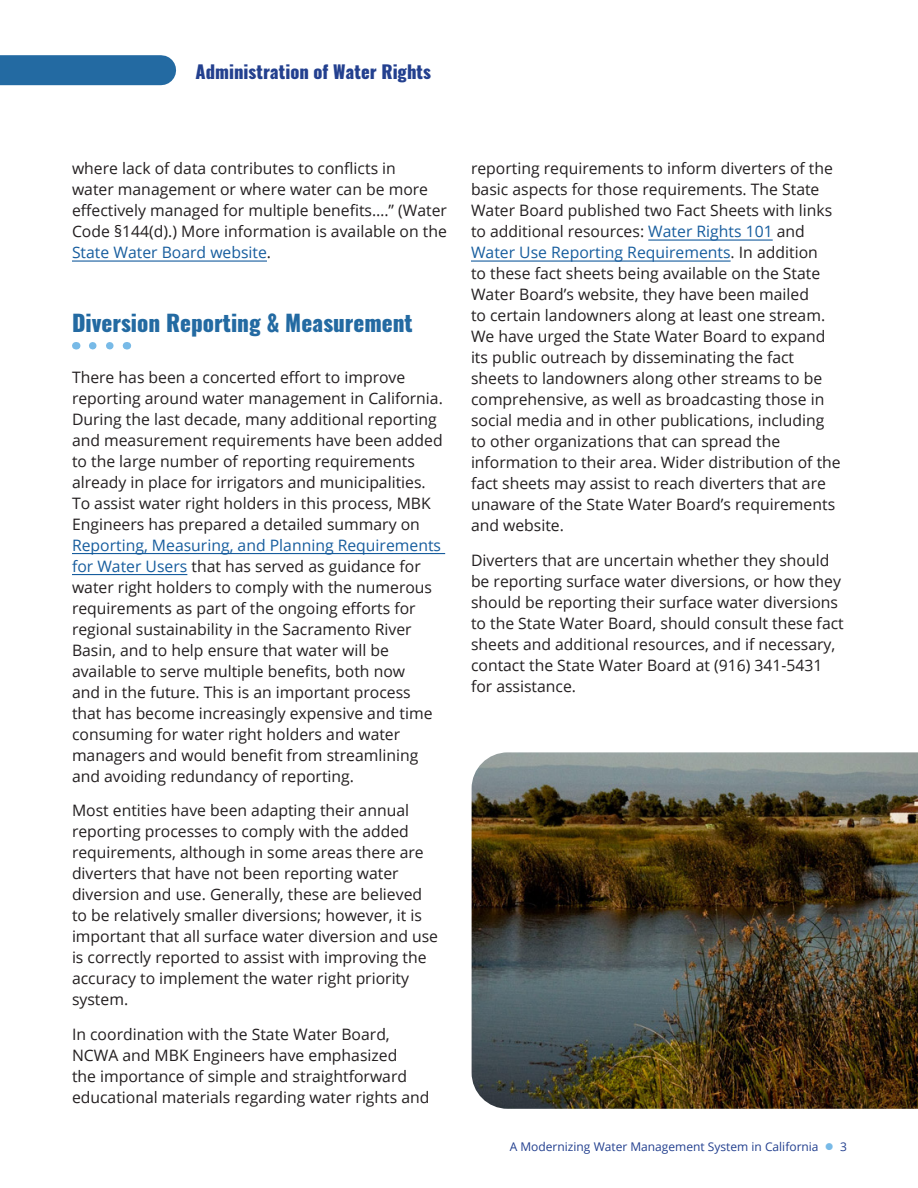
<style>
.page{position:relative;width:918px;height:1188px;background:#fff}
.page>*{position:absolute;margin:0;border:0;box-sizing:border-box;transform-origin:0 0}
.t1{font:800 22.5px "Oswald";color:#236aa2}
.t2{font:800 18px "Oswald";color:#23408f}
.t3{font:15.75px/21px "Open Sans";color:#231f20}
.t4{font:12px "Open Sans";color:#23408f}
.s1{color:#175d9e}
.s2{color:#78bae7}
</style>
<div class="page">
<hr style="left:72px;top:260px;width:195px;height:2px;background:#175d9e">
<hr style="left:72px;top:553px;width:373px;height:1px;background:#175d9e">
<hr style="left:72px;top:574px;width:115px;height:1px;background:#175d9e">
<hr style="left:648px;top:239px;width:125px;height:2px;background:#175d9e">
<hr style="left:471px;top:260px;width:260px;height:2px;background:#175d9e">
<img style="left:472px;top:752px;width:446px;height:357px">
<svg style="left:93px;top:342px;width:21px;height:8px"></svg>
<div style="left:0;top:55px;width:161px;height:30px;background:#236aa2"></div>
<p class="t2" style="left:196px;top:59px;width:237px">Administration of Water Rights</p>
<p class="t3" style="left:72px;top:157px;width:377px">where lack of data contributes to conflicts in<br>water management or where water can be more effectively managed for multiple benefits….” (Water Code §144(d).) More information is available on the <span class="s1">State Water Board website</span>.</p>
<p class="t1" style="left:72px;top:307px;width:342px">Diversion Reporting &amp; Measurement</p>
<p class="t3" style="left:72px;top:366px;width:372px">There has been a concerted effort to improve reporting around water management in California.<br>During the last decade, many additional reporting and measurement requirements have been added to the large number of reporting requirements already in place for irrigators and municipalities.<br>To assist water right holders in this process, MBK Engineers has prepared a detailed summary on <span class="s1">Reporting, Measuring, and Planning Requirements for Water Users</span> that has served as guidance for water right holders to comply with the numerous requirements as part of the ongoing efforts for regional sustainability in the Sacramento River Basin, and to help ensure that water will be available to serve multiple benefits, both now<br>and in the future. This is an important process that has become increasingly expensive and time consuming for water right holders and water managers and would benefit from streamlining and avoiding redundancy of reporting.</p>
<p class="t3" style="left:72px;top:799px;width:368px">Most entities have been adapting their annual reporting processes to comply with the added requirements, although in some areas there are diverters that have not been reporting water diversion and use. Generally, these are believed to be relatively smaller diversions; however, it is important that all surface water diversion and use is correctly reported to assist with improving the accuracy to implement the water right priority system.</p>
<p class="t3" style="left:72px;top:1023px;width:359px">In coordination with the State Water Board, NCWA and MBK Engineers have emphasized<br>the importance of simple and straightforward educational materials regarding water rights and</p>
<p class="t3" style="left:471px;top:157px;width:371px">reporting requirements to inform diverters of the basic aspects for those requirements. The State Water Board published two Fact Sheets with links to additional resources: <span class="s1">Water Rights 101</span> and <span class="s1">Water Use Reporting Requirements</span>. In addition<br>to these fact sheets being available on the State Water Board’s website, they have been mailed<br>to certain landowners along at least one stream.<br>We have urged the State Water Board to expand its public outreach by disseminating the fact sheets to landowners along other streams to be comprehensive, as well as broadcasting those in social media and in other publications, including to other organizations that can spread the information to their area. Wider distribution of the fact sheets may assist to reach diverters that are unaware of the State Water Board’s requirements and website.</p>
<p class="t3" style="left:471px;top:549px;width:374px">Diverters that are uncertain whether they should be reporting surface water diversions, or how they should be reporting their surface water diversions to the State Water Board, should consult these fact sheets and additional resources, and if necessary, contact the State Water Board at (916) 341-5431 for assistance.</p>
<p class="t4" style="left:510px;top:1139px;width:339px">A Modernizing Water Management System in California <span class="s2">●</span> 3</p>
</div>
